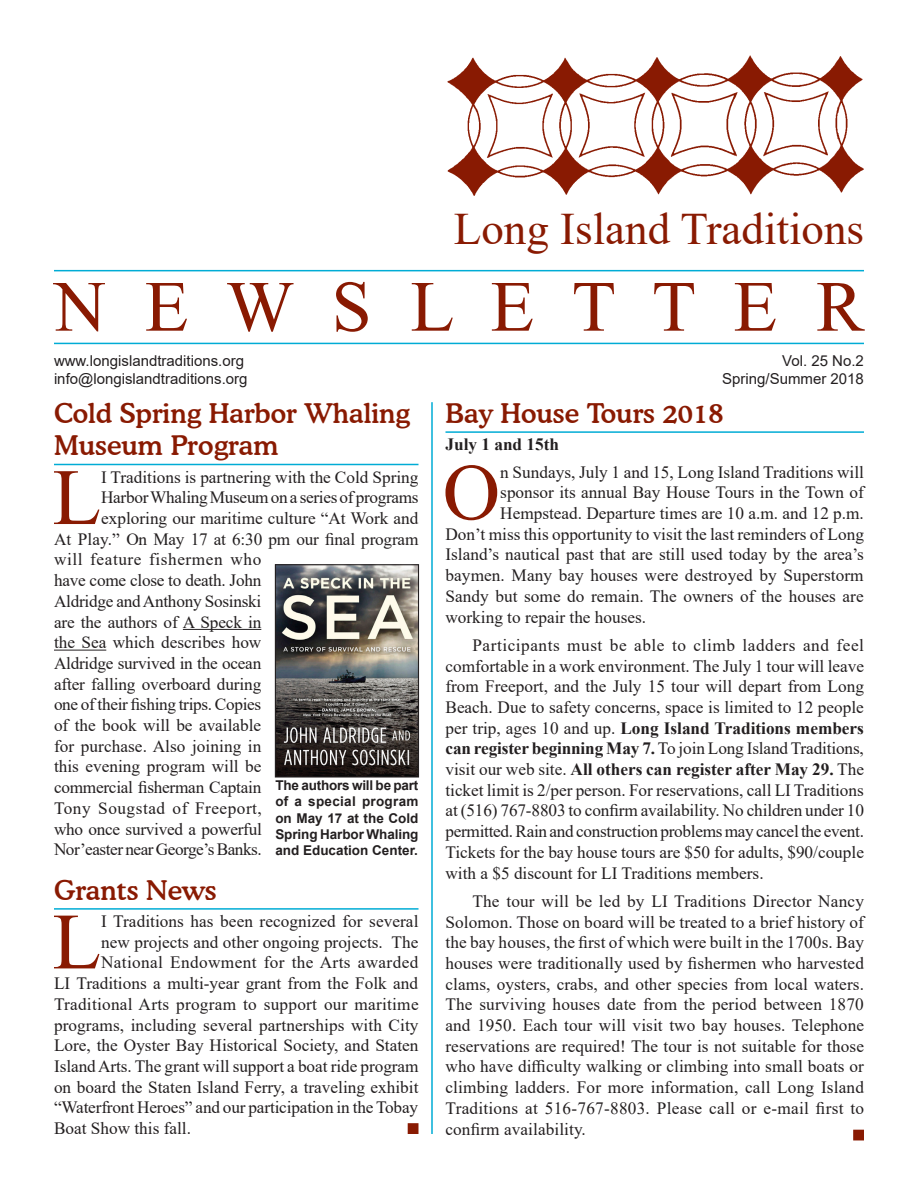
<style>
.page{position:relative;width:918px;height:1188px;background:#fff}
.page>*{position:absolute;margin:0;border:0;box-sizing:border-box;transform-origin:0 0}
.Body_text{font:79.8px "Times New Roman";color:#891a02}
.t1{font:72px "Times New Roman";color:#891a02}
.t2{font:45px "Times New Roman";color:#891a02}
.Headline{font:500 27px/32.4px "Cooper BT";color:#891a02}
.Body_text-2{font:17.25px/20.7px "Times New Roman";color:#231f20;text-align:justify}
.Body_text-3{font:17.25px "Times New Roman";letter-spacing:-.02em;color:#231f20}
.Body_text-4{font:17.25px "Times New Roman";letter-spacing:.02em;color:#231f20}
.Body_text-5{font:17.25px "Times New Roman";letter-spacing:-.03em;color:#231f20}
.Body_text-6{font:17.25px "Times New Roman";letter-spacing:.035em;color:#231f20}
.Body_text-7{font:17.25px "Times New Roman";letter-spacing:.03em;color:#231f20}
.Body_text-8{font:700 17.25px "Times New Roman";color:#231f20}
.t3{font:15px "Arial";color:#231f20}
.t4{font:700 13.5px/16.2px "Arial";color:#231f20;text-align:justify}
.s1{font-weight:700}
</style>
<div class="page">
<img style="left:447px;top:55px;width:417px;height:141px">
<hr style="left:54px;top:270px;width:810px;height:1px;background:#00acd5">
<hr style="left:54px;top:343px;width:810px;height:1px;background:#00acd5">
<hr style="left:54px;top:464px;width:364px;height:1px;background:#00acd5">
<hr style="left:183px;top:629px;width:78px;height:1px;background:#231f20">
<hr style="left:54px;top:650px;width:52px;height:1px;background:#231f20">
<hr style="left:54px;top:908px;width:364px;height:2px;background:#00acd5">
<hr style="left:446px;top:431px;width:418px;height:2px;background:#00acd5">
<img style="left:277px;top:566px;width:140px;height:210px">
<div style="left:275px;top:564px;width:144px;height:214px;border:1px solid #231f20"></div>
<hr style="left:431px;top:402px;width:2px;height:732px;background:#00acd5">
<div style="left:408px;top:1123px;width:10px;height:11px;background:#891a02;border:2px solid #891a02"></div>
<div style="left:853px;top:1130px;width:11px;height:10px;background:#891a02;border:2px solid #891a02"></div>
<p class="t2" style="left:454px;top:197px;width:412px">Long Island Traditions</p>
<p class="t1" style="left:54px;top:256px;width:812px">N E W S L E T T E R</p>
<p class="t3" style="left:54px;top:350px;width:192px">www.longislandtraditions.org</p>
<p class="t3" style="left:782px;top:350px;width:83px">Vol. 25 No.2</p>
<p class="t3" style="left:54px;top:368px;width:195px">info@longislandtraditions.org</p>
<p class="t3" style="left:722px;top:368px;width:143px">Spring/Summer 2018</p>
<p class="Headline" style="left:54px;top:397px;width:358px">Cold Spring Harbor Whaling<br>Museum Program</p>
<p class="Body_text" style="left:52px;top:441px;width:50px">L</p>
<p class="Body_text-2" style="left:101px;top:466px;width:319px">I Traditions is partnering with the Cold Spring</p>
<p class="Headline" style="left:446px;top:397px;width:280px">Bay House Tours 2018</p>
<p class="Body_text-8" style="left:446px;top:432px;width:115px">July 1 and 15th</p>
<p class="Body_text" style="left:443px;top:436px;width:59px">O</p>
<p class="Body_text-2" style="left:500px;top:461px;width:365px">n Sundays, July 1 and 15, Long Island Traditions will</p>
<p class="Body_text-2" style="left:500px;top:482px;width:365px">sponsor its annual Bay House Tours in the Town of</p>
<p class="Body_text-2" style="left:500px;top:502px;width:365px">Hempstead. Departure times are 10 a.m. and 12 p.m.</p>
<p class="Body_text-2" style="left:446px;top:523px;width:420px">Don’t miss this opportunity to visit the last reminders of Long</p>
<p class="Body_text-2" style="left:446px;top:544px;width:420px">Island’s nautical past that are still used today by the area’s</p>
<p class="Body_text-2" style="left:446px;top:565px;width:420px">baymen. Many bay houses were destroyed by Superstorm</p>
<p class="Body_text-2" style="left:446px;top:585px;width:420px">Sandy but some do remain. The owners of the houses are</p>
<p class="Body_text-2" style="left:446px;top:606px;width:202px">working to repair the houses.</p>
<p class="Body_text-2" style="left:446px;top:634px;width:420px;text-indent:27px">Participants must be able to climb ladders and feel comfortable in a work environment. The July 1 tour will leave from Freeport, and the July 15 tour will depart from Long Beach. Due to safety concerns, space is limited to 12 people per trip, ages 10 and up. <span class="s1">Long Island Traditions members can register beginning May 7.</span> To join Long Island Traditions, visit our web site. <span class="s1">All others can register after May 29.</span> The ticket limit is 2/per person. For reservations, call LI Traditions at (516) 767-8803 to confirm availability. No children under 10 permitted. Rain and construction problems may cancel the event.<br>Tickets for the bay house tours are $50 for adults, $90/couple with a $5 discount for LI Traditions members.</p>
<p class="Body_text-2" style="left:446px;top:890px;width:420px;text-indent:27px">The tour will be led by LI Traditions Director Nancy Solomon. Those on board will be treated to a brief history of the bay houses, the first of which were built in the 1700s. Bay houses were traditionally used by fishermen who harvested clams, oysters, crabs, and other species from local waters.<br>The surviving houses date from the period between 1870 and 1950. Each tour will visit two bay houses. Telephone reservations are required! The tour is not suitable for those who have difficulty walking or climbing into small boats or climbing ladders. For more information, call Long Island Traditions at 516-767-8803. Please call or e-mail first to confirm availability.</p>
<p class="Body_text-3" style="left:101px;top:485px;width:319px">Harbor Whaling Museum on a series of programs</p>
<p class="Body_text-2" style="left:101px;top:507px;width:319px">exploring our maritime culture “At Work and</p>
<p class="Body_text-2" style="left:54px;top:528px;width:366px">At Play.” On May 17 at 6:30 pm our final program</p>
<p class="Body_text-6" style="left:54px;top:547px;width:209px">will feature fishermen who</p>
<p class="Body_text-2" style="left:54px;top:569px;width:209px">have come close to death. John</p>
<p class="Body_text-2" style="left:54px;top:590px;width:209px">Aldridge and Anthony Sosinski</p>
<p class="Body_text-2" style="left:54px;top:611px;width:209px">are the authors of A Speck in</p>
<p class="Body_text-2" style="left:54px;top:632px;width:209px">the Sea which describes how</p>
<p class="Body_text-2" style="left:54px;top:652px;width:209px">Aldridge survived in the ocean</p>
<p class="Body_text-2" style="left:54px;top:673px;width:209px">after falling overboard during</p>
<p class="Body_text-2" style="left:54px;top:694px;width:209px">one of their fishing trips. Copies</p>
<p class="Body_text-2" style="left:54px;top:714px;width:209px">of the book will be available</p>
<p class="Body_text-2" style="left:54px;top:735px;width:209px">for purchase. Also joining in</p>
<p class="Body_text-2" style="left:54px;top:756px;width:209px">this evening program will be</p>
<p class="Body_text-2" style="left:54px;top:776px;width:209px">commercial fisherman Captain</p>
<p class="Body_text-7" style="left:54px;top:796px;width:209px">Tony Sougstad of Freeport,</p>
<p class="Body_text-2" style="left:54px;top:818px;width:209px">who once survived a powerful</p>
<p class="Body_text-5" style="left:54px;top:837px;width:209px">Nor’easter near George’s Banks.</p>
<p class="Headline" style="left:54px;top:873px;width:164px">Grants News</p>
<p class="Body_text" style="left:52px;top:885px;width:50px">L</p>
<p class="Body_text-2" style="left:101px;top:910px;width:319px">I Traditions has been recognized for several</p>
<p class="t4" style="left:275px;top:778px;width:145px">The authors will be part of a special program on May 17 at the Cold Spring Harbor Whaling and Education Center.</p>
<p class="Body_text-2" style="left:101px;top:931px;width:319px">new projects and other ongoing projects. The</p>
<p class="Body_text-4" style="left:101px;top:950px;width:319px">National Endowment for the Arts awarded</p>
<p class="Body_text-2" style="left:54px;top:972px;width:366px">LI Traditions a multi-year grant from the Folk and</p>
<p class="Body_text-2" style="left:54px;top:993px;width:366px">Traditional Arts program to support our maritime</p>
<p class="Body_text-2" style="left:54px;top:1014px;width:366px">programs, including several partnerships with City</p>
<p class="Body_text-2" style="left:54px;top:1035px;width:366px">Lore, the Oyster Bay Historical Society, and Staten</p>
<p class="Body_text-2" style="left:54px;top:1055px;width:366px">Island Arts. The grant will support a boat ride program</p>
<p class="Body_text-2" style="left:54px;top:1076px;width:366px">on board the Staten Island Ferry, a traveling exhibit</p>
<p class="Body_text-2" style="left:54px;top:1097px;width:366px">“Waterfront Heroes” and our participation in the Tobay</p>
<p class="Body_text-2" style="left:54px;top:1117px;width:139px">Boat Show this fall.</p>
</div>
